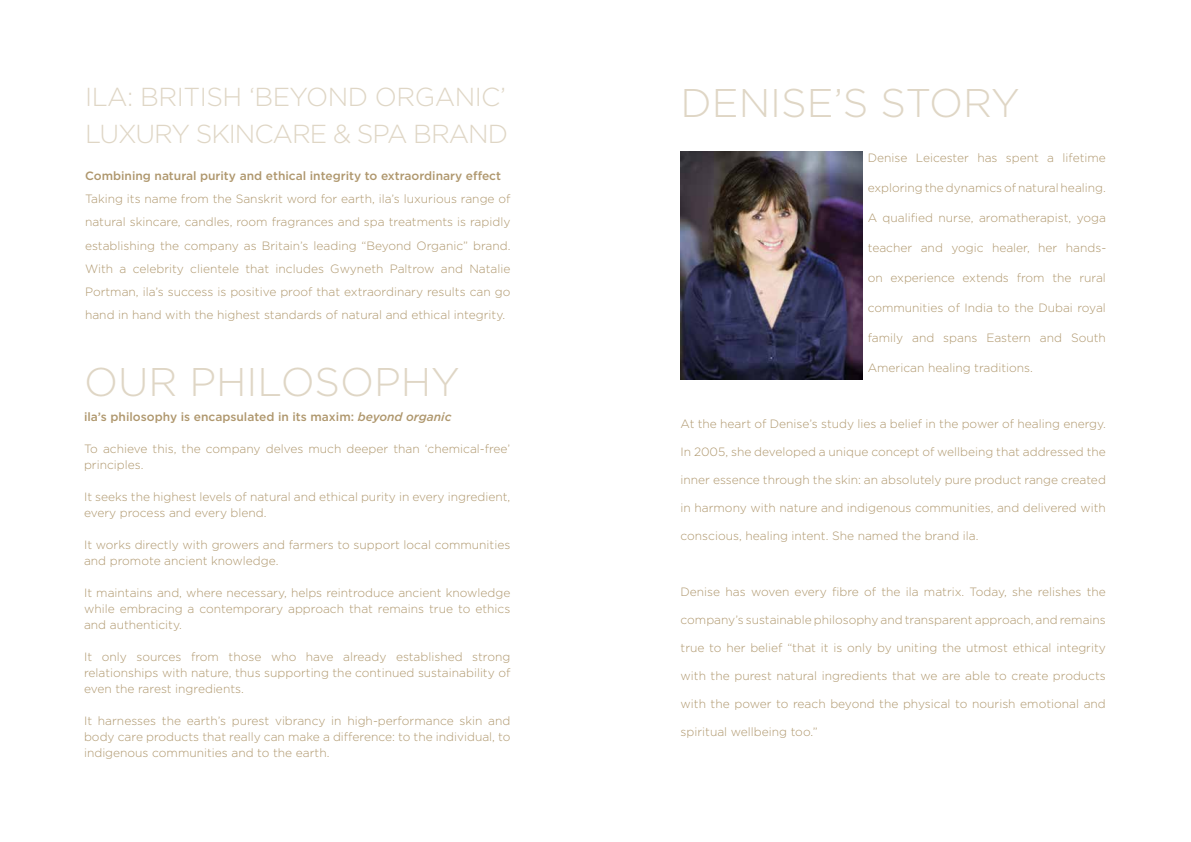
<style>
.page{position:relative;width:1191px;height:842px;background:#fff}
.page>*{position:absolute;margin:0;border:0;box-sizing:border-box;transform-origin:0 0}
.t1{font:300 40px "Gotham";color:#dfd6c5}
.t2{font:300 26px/36.8px "Gotham";letter-spacing:-.02em;color:#dfd6c5}
.t3{font:300 12px/16px "Gotham";color:#af976d;text-align:justify}
.t4{font:500 12px "Gotham";color:#af976d}
.t5{font:300 12px/16px "Gotham";letter-spacing:-.03em;color:#af976d}
.s1{font-style:italic}
</style>
<div class="page">
<img style="left:680px;top:151px;width:182px;height:229px">
<h2 class="t2" style="left:85px;top:78px;width:424px">ila: British ‘Beyond Organic’<br>Luxury Skincare &amp; Spa Brand</h2>
<p class="t4" style="left:85px;top:168px;width:417px">Combining natural purity and ethical integrity to extraordinary effect</p>
<p class="t3" style="left:85px;top:187px;width:427px;line-height:23.3px">Taking its name from the Sanskrit word for earth, ila’s luxurious range of natural skincare, candles, room fragrances and spa treatments is rapidly establishing the company as Britain’s leading “Beyond Organic” brand.<br>With a celebrity clientele that includes Gwyneth Paltrow and Natalie Portman, ila’s success is positive proof that extraordinary results can go hand in hand with the highest standards of natural and ethical integrity.</p>
<h1 class="t1" style="left:84px;top:358px;width:31px">OUR</h1>
<h1 class="t1" style="left:189px;top:358px;width:28px">PHILOSOPHY</h1>
<p class="t4" style="left:84px;top:409px;width:369px">ila’s philosophy is encapsulated in its maxim: <span class="s1">beyond organic</span></p>
<p class="t3" style="left:84px;top:441px;width:428px">To achieve this, the company delves much deeper than ‘chemical-free’ principles.</p>
<p class="t5" style="left:84px;top:489px;width:428px">It seeks the highest levels of natural and ethical purity in every ingredient, every process and every blend.</p>
<p class="t3" style="left:84px;top:537px;width:428px">It works directly with growers and farmers to support local communities and promote ancient knowledge.</p>
<p class="t3" style="left:84px;top:585px;width:428px">It maintains and, where necessary, helps reintroduce ancient knowledge while embracing a contemporary approach that remains true to ethics and authenticity.</p>
<p class="t3" style="left:84px;top:649px;width:428px">It only sources from those who have already established strong relationships with nature, thus supporting the continued sustainability of even the rarest ingredients.</p>
<p class="t3" style="left:84px;top:713px;width:428px">It harnesses the earth’s purest vibrancy in high-performance skin and body care products that really can make a difference: to the individual, to indigenous communities and to the earth.</p>
<h1 class="t1" style="left:680px;top:79px;width:26px">DENISE</h1>
<h1 class="t1" style="left:833px;top:79px;width:75px">’S STORY</h1>
<p class="t3" style="left:867px;top:150px;width:240px">Denise Leicester has spent a lifetime</p>
<p class="t3" style="left:867px;top:180px;width:240px">exploring the dynamics of natural healing.</p>
<p class="t3" style="left:867px;top:210px;width:240px">A qualified nurse, aromatherapist, yoga</p>
<p class="t3" style="left:867px;top:240px;width:240px">teacher and yogic healer, her hands-</p>
<p class="t3" style="left:867px;top:270px;width:240px">on experience extends from the rural</p>
<p class="t3" style="left:867px;top:300px;width:240px">communities of I ndia to the Dubai royal</p>
<p class="t3" style="left:867px;top:330px;width:240px">family and spans Eastern and South</p>
<p class="t3" style="left:867px;top:360px;width:167px">American healing traditions.</p>
<p class="t3" style="left:680px;top:416px;width:427px">At the heart of Denise’s study lies a belief in the power of healing energy.</p>
<p class="t3" style="left:680px;top:444px;width:427px">I n 2005, she developed a unique concept of wellbeing that addressed the</p>
<p class="t3" style="left:680px;top:472px;width:427px">inner essence through the skin: an absolutely pure product range created</p>
<p class="t3" style="left:680px;top:500px;width:427px">in harmony with nature and indigenous communities, and delivered with</p>
<p class="t3" style="left:680px;top:528px;width:299px">conscious, healing intent. She named the brand ila.</p>
<p class="t3" style="left:680px;top:584px;width:427px">Denise has woven every fibre of the ila matrix. Today, she relishes the</p>
<p class="t3" style="left:680px;top:612px;width:427px">company’s sustainable philosophy and transparent approach, and remains</p>
<p class="t3" style="left:680px;top:640px;width:427px">true to her belief “that it is only by uniting the utmost ethical integrity</p>
<p class="t3" style="left:680px;top:668px;width:427px">with the purest natural ingredients that we are able to create products</p>
<p class="t3" style="left:680px;top:696px;width:427px">with the power to reach beyond the physical to nourish emotional and</p>
<p class="t3" style="left:680px;top:724px;width:139px">spiritual wellbeing too.”</p>
</div>
